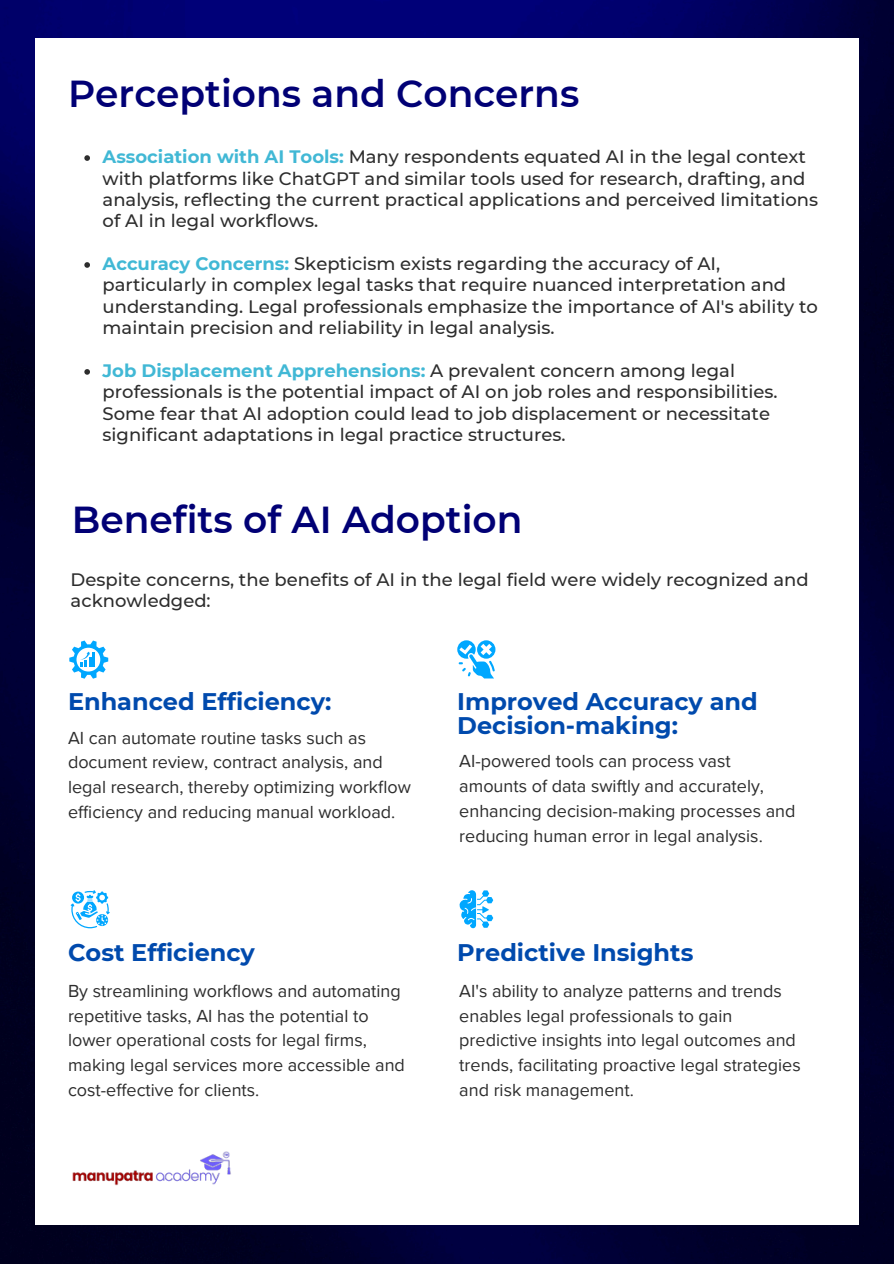
<style>
.page{position:relative;width:894px;height:1264px;background:#fff}
.page>*{position:absolute;margin:0;border:0;box-sizing:border-box;transform-origin:0 0}
.t1{font:600 37.5px "Montserrat";color:#010075}
.t2{font:700 24px/23.7px "Montserrat";color:#004aad}
.t3{font:500 18px/21.3px "Montserrat";color:#2d2d2d}
.t4{font:18px/24.8px "Proxima Nova";color:#2d2d2d}
.s1{font-weight:700;color:#41b8d5}
</style>
<div class="page">
<img style="left:0;top:0;width:893px;height:1263px">
<div style="left:35px;top:38px;width:823px;height:1186px;background:#fff"></div>
<img style="left:72px;top:1151px;width:159px;height:34px">
<svg style="left:69px;top:640px;width:39px;height:38px"></svg>
<svg style="left:457px;top:640px;width:38px;height:38px"></svg>
<svg style="left:71px;top:890px;width:39px;height:38px"></svg>
<svg style="left:459px;top:890px;width:34px;height:38px"></svg>
<svg style="left:84px;top:155px;width:6px;height:6px"></svg>
<svg style="left:84px;top:262px;width:6px;height:6px"></svg>
<svg style="left:84px;top:369px;width:6px;height:6px"></svg>
<p class="t1" style="left:68px;top:70px;width:512px">Perceptions and Concerns</p>
<p class="t3" style="left:103px;top:146px;width:716px"><span class="s1">Association with AI Tools:</span> Many respondents equated AI in the legal context with platforms like ChatGPT and similar tools used for research, drafting, and analysis, reflecting the current practical applications and perceived limitations of AI in legal workflows.</p>
<h1 class="t3" style="left:103px;top:253px;width:716px"><span class="s1">Accuracy Concerns:</span> Skepticism exists regarding the accuracy of AI, particularly in complex legal tasks that require nuanced interpretation and understanding. Legal professionals emphasize the importance of AI's ability to maintain precision and reliability in legal analysis.</h1>
<h3 class="t3" style="left:103px;top:360px;width:676px"><span class="s1">Job Displacement Apprehensions:</span> A prevalent concern among legal professionals is the potential impact of AI on job roles and responsibilities.<br>Some fear that AI adoption could lead to job displacement or necessitate significant adaptations in legal practice structures.</h3>
<p class="t1" style="left:72px;top:496px;width:452px">Benefits of AI Adoption</p>
<p class="t3" style="left:71px;top:568px;width:739px">Despite concerns, the benefits of AI in the legal field were widely recognized and acknowledged:</p>
<p class="t2" style="left:68px;top:690px;width:265px">Enhanced Efficiency:</p>
<h2 class="t4" style="left:68px;top:725px;width:344px">AI can automate routine tasks such as document review, contract analysis, and legal research, thereby optimizing workflow efficiency and reducing manual workload.</h2>
<p class="t2" style="left:68px;top:940px;width:188px">Cost Efficiency</p>
<p class="t4" style="left:68px;top:978px;width:338px">By streamlining workflows and automating repetitive tasks, AI has the potential to lower operational costs for legal firms, making legal services more accessible and cost-effective for clients.</p>
<h2 class="t2" style="left:457px;top:690px;width:302px">Improved Accuracy and<br>Decision-making:</h2>
<p class="t4" style="left:459px;top:749px;width:337px">AI-powered tools can process vast amounts of data swiftly and accurately, enhancing decision-making processes and reducing human error in legal analysis.</p>
<p class="t2" style="left:457px;top:940px;width:237px">Predictive Insights</p>
<h2 class="t4" style="left:459px;top:978px;width:343px">AI's ability to analyze patterns and trends enables legal professionals to gain predictive insights into legal outcomes and trends, facilitating proactive legal strategies and risk management.</h2>
</div>
